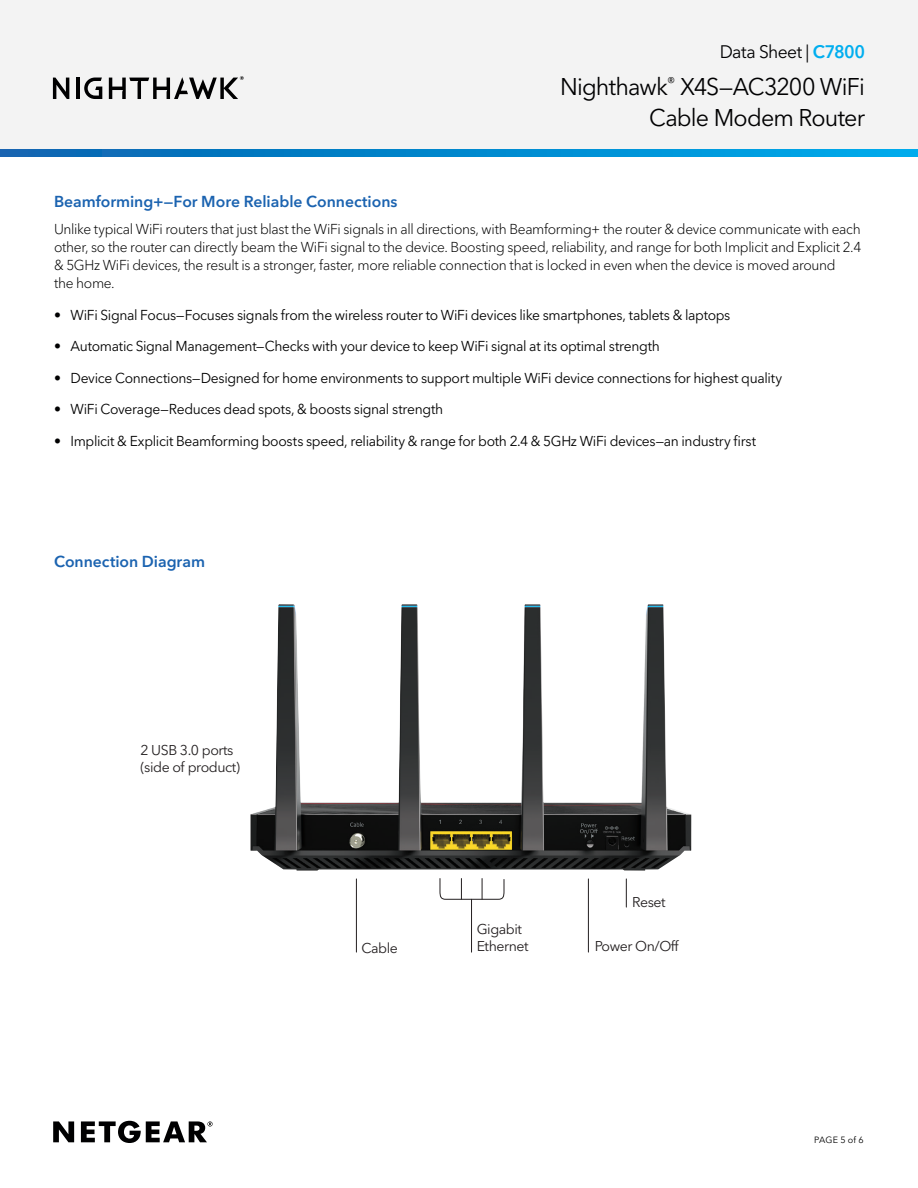
<style>
.page{position:relative;width:918px;height:1188px;background:#fff}
.page>*{position:absolute;margin:0;border:0;box-sizing:border-box;transform-origin:0 0}
.t1{font:24px/31.5px "Avenir Next LT Pro";letter-spacing:-.035em;color:#000001;text-align:right}
.t2{font:18px "Avenir Next LT Pro";letter-spacing:-.03em;color:#000001}
.Sub_Heads{font:600 15.75px "Avenir Next LT Pro";color:#1b63b0}
.Sub_Heads_Blue{font:600 15.75px "Avenir Next LT Pro";color:#1b63b0}
.Body_Copy{font:14.25px "Avenir Next LT Pro";letter-spacing:-.025em;color:#000001}
.Body_Copy-2{font:300 14.25px/18px "Avenir Next LT Pro";letter-spacing:-.025em;color:#000001}
.t3{font:14.1px/17.2px "Avenir Next LT Pro";letter-spacing:-.03em;color:#231f20}
.t4{font:9px "Avenir Next LT Pro";letter-spacing:.015em;color:#000001}
.s1{font-weight:600;color:#00aeef}
</style>
<div class="page">
<div style="left:0;top:0;width:918px;height:156px;background:#f3f3f3"></div>
<svg style="left:53px;top:1121px;width:160px;height:22px"></svg>
<svg style="left:53px;top:78px;width:16px;height:21px"></svg>
<hr style="left:76px;top:78px;width:3px;height:21px;background:#000001">
<svg style="left:84px;top:78px;width:18px;height:21px"></svg>
<svg style="left:109px;top:76px;width:135px;height:23px"></svg>
<svg style="left:0;top:149px;width:918px;height:8px;background:#0287cd"></svg>
<img style="left:250px;top:604px;width:441px;height:267px">
<hr style="left:588px;top:879px;width:1px;height:73px;background:#231f20">
<svg style="left:439px;top:878px;width:66px;height:22px"></svg>
<hr style="left:471px;top:899px;width:1px;height:53px;background:#231f20">
<svg style="left:626px;top:879px;width:1px;height:28px"></svg>
<hr style="left:356px;top:879px;width:1px;height:73px;background:#231f20">
<p class="t2" style="left:720px;top:41px;width:147px">Data Sheet | <span class="s1">C7800</span></p>
<h1 class="t1" style="left:560px;top:70px;width:306px">Nighthawk<sup>®</sup> X4S—AC3200 WiFi<br>Cable Modem Router</h1>
<p class="Sub_Heads" style="left:54px;top:192px;width:345px">Beamforming+—For More Reliable Connections</p>
<p class="Body_Copy-2" style="left:54px;top:220px;width:809px">Unlike typical WiFi routers that just blast the WiFi signals in all directions, with Beamforming+ the router &amp; device communicate with each other, so the router can directly beam the WiFi signal to the device. Boosting speed, reliability, and range for both Implicit and Explicit 2.4 &amp; 5GHz WiFi devices, the result is a stronger, faster, more reliable connection that is locked in even when the device is moved around<br>the home.</p>
<p class="Body_Copy" style="left:54px;top:306px;width:678px">• WiFi Signal Focus—Focuses signals from the wireless router to WiFi devices like smartphones, tablets &amp; laptops</p>
<p class="Body_Copy" style="left:54px;top:338px;width:608px">• Automatic Signal Management—Checks with your device to keep WiFi signal at its optimal strength</p>
<p class="Body_Copy" style="left:54px;top:369px;width:730px">• Device Connections—Designed for home environments to support multiple WiFi device connections for highest quality</p>
<p class="Body_Copy" style="left:54px;top:401px;width:391px">• WiFi Coverage—Reduces dead spots, &amp; boosts signal strength</p>
<p class="Body_Copy" style="left:54px;top:432px;width:704px">• Implicit &amp; Explicit Beamforming boosts speed, reliability &amp; range for both 2.4 &amp; 5GHz WiFi devices—an industry first</p>
<p class="Sub_Heads_Blue" style="left:54px;top:552px;width:153px">Connection Diagram</p>
<p class="t3" style="left:140px;top:742px;width:101px">2 USB 3.0 ports (side of product)</p>
<p class="t3" style="left:362px;top:939px;width:38px">Cable</p>
<p class="t3" style="left:477px;top:921px;width:53px">Gigabit<br>Ethernet</p>
<p class="t3" style="left:632px;top:893px;width:35px">Reset</p>
<p class="t3" style="left:595px;top:938px;width:85px">Power On/Off</p>
<p class="t4" style="left:814px;top:1134px;width:51px">PAGE 5 of 6</p>
</div>
